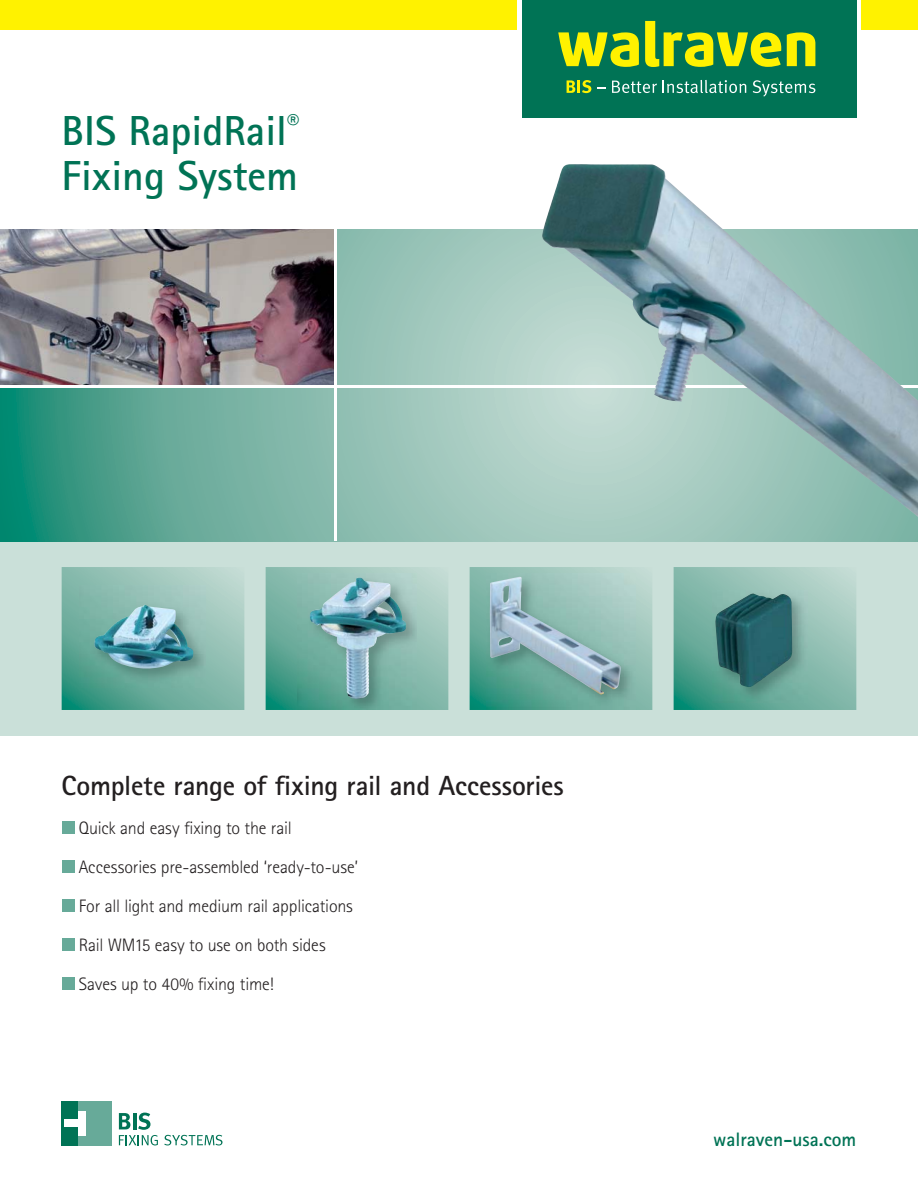
<style>
.page{position:relative;width:918px;height:1188px;background:#fff}
.page>*{position:absolute;margin:0;border:0;box-sizing:border-box;transform-origin:0 0}
.t1{font:700 42px/45px "Rotis Sans Serif Std";color:#007355}
.t2{font:700 27.75px "Rotis Sans Serif Std";letter-spacing:-.01em;color:#231f20}
.t3{font:700 19.5px "Rotis Sans Serif Std";color:#007355}
.t4{font:300 18px/39px "Rotis Sans Serif Std";letter-spacing:-.01em;color:#231f20}
</style>
<div class="page">
<div style="left:0;top:0;width:918px;height:29px;background:#fff200"></div>
<hr style="left:518px;top:0;width:4px;height:60px;background:#fff">
<div style="left:856px;top:0;width:5px;height:60px;background:#fff"></div>
<div style="left:522px;top:0;width:334px;height:117px;background:#007355"></div>
<svg style="left:567px;top:80px;width:24px;height:13px"></svg>
<svg style="left:612px;top:81px;width:45px;height:12px"></svg>
<svg style="left:663px;top:80px;width:83px;height:13px"></svg>
<svg style="left:753px;top:80px;width:62px;height:17px"></svg>
<svg style="left:787px;top:32px;width:28px;height:34px"></svg>
<svg style="left:645px;top:21px;width:136px;height:46px"></svg>
<svg style="left:558px;top:32px;width:81px;height:35px"></svg>
<div style="left:0;top:541px;width:918px;height:195px;background:#cae0d9"></div>
<svg style="left:0;top:229px;width:542px;height:312px;background:#80b8aa"></svg>
<img style="left:0;top:229px;width:334px;height:156px">
<hr style="left:0;top:385px;width:918px;height:3px;background:#fff">
<hr style="left:334px;top:229px;width:3px;height:312px;background:#fff">
<img style="left:542px;top:164px;width:376px;height:377px">
<svg style="left:62px;top:567px;width:182px;height:143px;background:#81b8aa"></svg>
<svg style="left:266px;top:567px;width:182px;height:143px;background:#80b8aa"></svg>
<img style="left:297px;top:574px;width:120px;height:136px">
<img style="left:309px;top:576px;width:97px;height:124px">
<svg style="left:470px;top:567px;width:182px;height:143px;background:#83b9ac"></svg>
<svg style="left:674px;top:567px;width:182px;height:143px;background:#83b9ab"></svg>
<img style="left:80px;top:586px;width:125px;height:102px">
<img style="left:486px;top:574px;width:150px;height:135px">
<img style="left:490px;top:577px;width:131px;height:118px">
<img style="left:712px;top:591px;width:96px;height:111px">
<img style="left:715px;top:593px;width:77px;height:95px">
<div style="left:62px;top:821px;width:12px;height:13px;background:#67aa99"></div>
<div style="left:62px;top:860px;width:12px;height:13px;background:#67aa99"></div>
<div style="left:62px;top:899px;width:12px;height:13px;background:#67aa99"></div>
<div style="left:62px;top:938px;width:12px;height:13px;background:#67aa99"></div>
<div style="left:62px;top:977px;width:12px;height:13px;background:#67aa99"></div>
<svg style="left:119px;top:1113px;width:39px;height:32px"></svg>
<svg style="left:164px;top:1135px;width:59px;height:10px"></svg>
<div style="left:78px;top:1101px;width:34px;height:44px;background:#67aa99"></div>
<div style="left:62px;top:1101px;width:16px;height:44px;background:#007355"></div>
<div style="left:78px;top:1111px;width:8px;height:24px;background:#fff"></div>
<div style="left:64px;top:1119px;width:15px;height:8px;background:#fff"></div>
<h1 class="t1" style="left:62px;top:113px;width:239px">BIS RapidRail<sup>®<br></sup>Fixing System</h1>
<h2 class="t2" style="left:62px;top:775px;width:504px">Complete range of fixing rail and Accessories</h2>
<p class="t4" style="left:79px;top:810px;width:281px">Quick and easy fixing to the rail Accessories pre-assembled ‘ready-to-use’ For all light and medium rail applications Rail WM15 easy to use on both sides Saves up to 40% fixing time!</p>
<p class="t3" style="left:713px;top:1132px;width:145px">walraven-usa.com</p>
</div>
